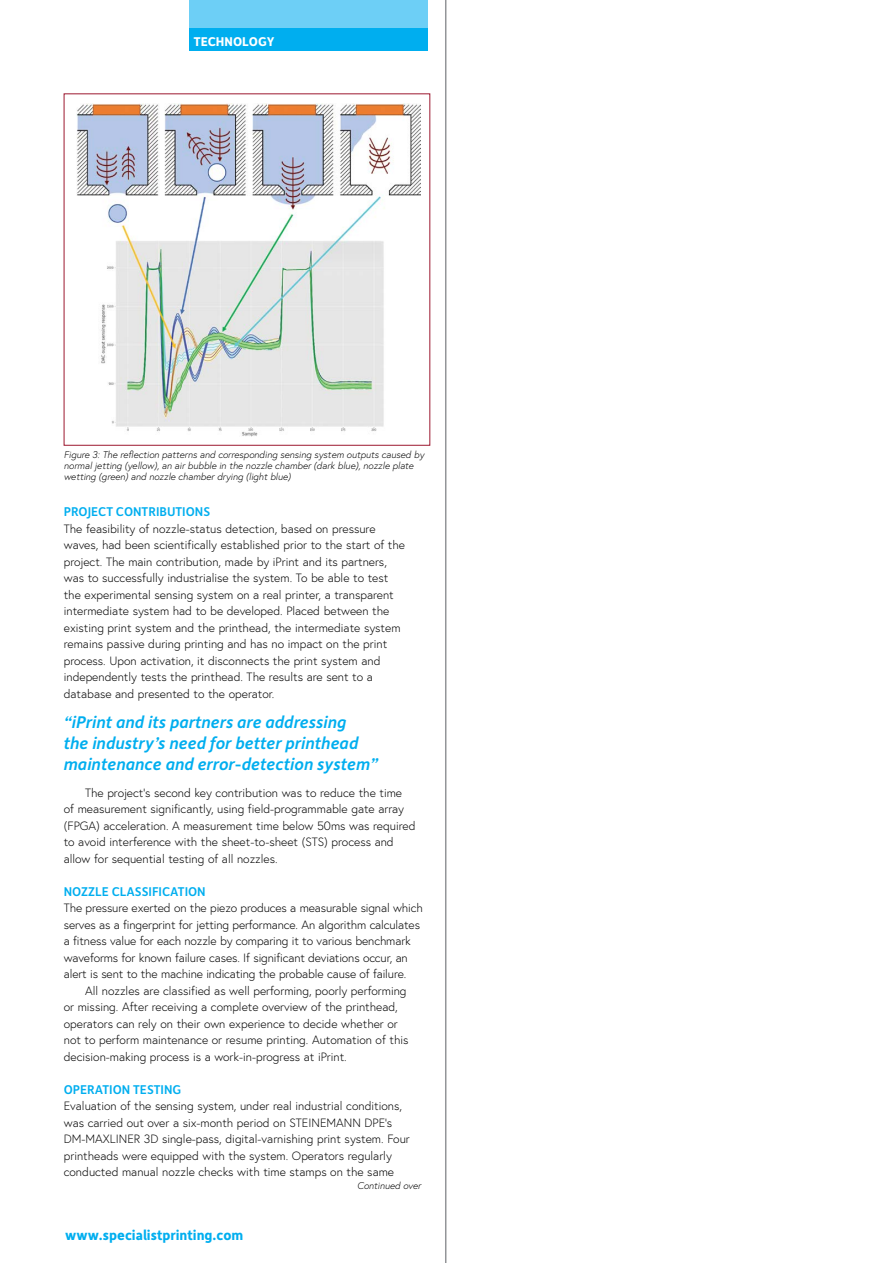
<style>
.page{position:relative;width:893px;height:1263px;background:#fff}
.page>*{position:absolute;margin:0;border:0;box-sizing:border-box;transform-origin:0 0}
.t1{font:italic 500 18px/21px "Depot New";color:#00aeef}
.t2{font:700 15px "Depot New";color:#00aeef}
.t3{font:500 13.5px "Depot New";color:#00aeef}
.t4{font:700 13.5px "Depot New";color:#fff}
.t5{font:300 12px/16.5px "Europa";color:#000}
.t6{font:italic 300 9.75px/11.2px "Europa";color:#000}
</style>
<div class="page">
<div style="left:190px;top:0;width:238px;height:51px;background:#6dcff6"></div>
<div style="left:190px;top:28px;width:238px;height:23px;background:#00aeef"></div>
<img style="left:77px;top:103px;width:344px;height:333px">
<hr style="left:445px;top:0;width:1px;height:1263px;background:#939598">
<p class="t4" style="left:194px;top:32px;width:82px">TECHNOLOGY</p>
<p class="t6" style="left:64px;top:448px;width:362px">Figure 3: The reflection patterns and corresponding sensing system outputs caused by normal jetting (yellow), an air bubble in the nozzle chamber (dark blue), nozzle plate wetting (green) and nozzle chamber drying (light blue)</p>
<p class="t3" style="left:64px;top:503px;width:148px">PROJECT CONTRIBUTIONS</p>
<p class="t5" style="left:64px;top:520px;width:343px">The feasibility of nozzle-status detection, based on pressure waves, had been scientifically established prior to the start of the project. The main contribution, made by iPrint and its partners, was to successfully industrialise the system. To be able to test the experimental sensing system on a real printer, a transparent intermediate system had to be developed. Placed between the existing print system and the printhead, the intermediate system remains passive during printing and has no impact on the print process. Upon activation, it disconnects the print system and independently tests the printhead. The results are sent to a database and presented to the operator.</p>
<h1 class="t1" style="left:64px;top:710px;width:316px">“iPrint and its partners are addressing<br>the industry’s need for better printhead maintenance and error-detection system”</h1>
<p class="t5" style="left:64px;top:784px;width:353px;text-indent:21px">The project’s second key contribution was to reduce the time<br>of measurement significantly, using field-programmable gate array (FPGA) acceleration. A measurement time below 50ms was required to avoid interference with the sheet-to-sheet (STS) process and allow for sequential testing of all nozzles.</p>
<p class="t3" style="left:64px;top:882px;width:143px">NOZZLE CLASSIFICATION</p>
<p class="t5" style="left:64px;top:899px;width:360px">The pressure exerted on the piezo produces a measurable signal which serves as a fingerprint for jetting performance. An algorithm calculates a fitness value for each nozzle by comparing it to various benchmark waveforms for known failure cases. If significant deviations occur, an alert is sent to the machine indicating the probable cause of failure.</p>
<p class="t5" style="left:64px;top:982px;width:346px;text-indent:21px">All nozzles are classified as well performing, poorly performing or missing. After receiving a complete overview of the printhead, operators can rely on their own experience to decide whether or not to perform maintenance or resume printing. Automation of this decision-making process is a work-in-progress at iPrint.</p>
<p class="t3" style="left:64px;top:1080px;width:119px">OPERATION TESTING</p>
<p class="t5" style="left:64px;top:1097px;width:348px">Evaluation of the sensing system, under real industrial conditions, was carried out over a six-month period on STEINEMANN DPE’s DM-MAXLINER 3D single-pass, digital-varnishing print system. Four printheads were equipped with the system. Operators regularly conducted manual nozzle checks with time stamps on the same</p>
<p class="t2" style="left:65px;top:1225px;width:180px">www.specialistprinting.com</p>
<p class="t6" style="left:357px;top:1180px;width:65px">Continued over</p>
</div>
